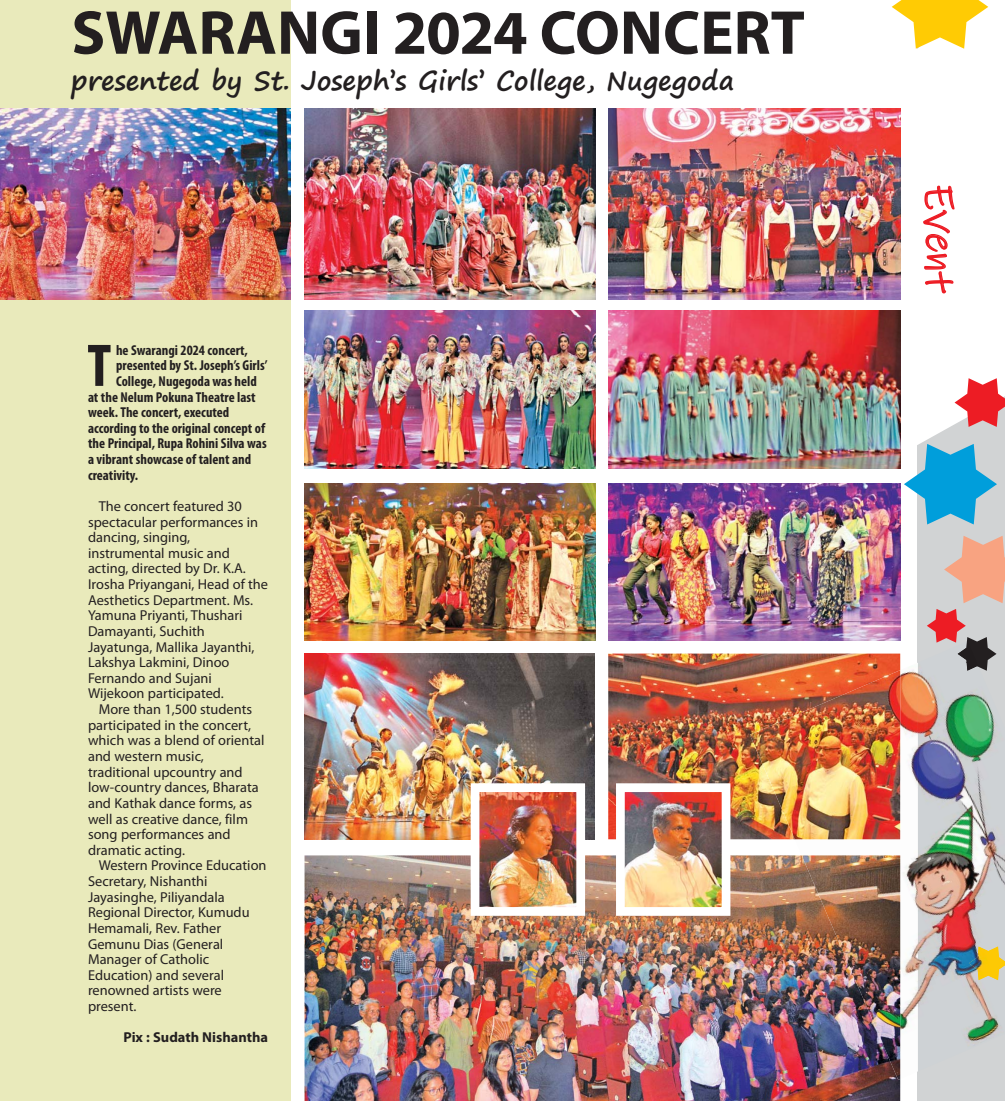
<style>
.page{position:relative;width:1005px;height:1101px;background:#fff}
.page>*{position:absolute;margin:0;border:0;box-sizing:border-box;transform-origin:0 0}
.t1{font:700 62.5px "Myriad Pro";color:#231f20}
.t2{font:700 condensed 60.75px "Myriad Pro";color:#231f20}
.t3{font:42.5px "Ink Free";color:#ed1c24}
.t4{font:700 26.25px "Segoe Print";color:#231f20}
.t5{font:14.38px/15.6px "Myriad Pro";color:#231f20}
.t6{font:700 condensed 14.38px "Myriad Pro";color:#231f20}
.t7{font:700 14.38px "Myriad Pro";color:#231f20}
</style>
<div class="page">
<div style="left:0;top:0;width:291px;height:1101px;background:#e9eabb"></div>
<img style="left:0;top:108px;width:291px;height:191px">
<img style="left:304px;top:108px;width:292px;height:191px">
<img style="left:304px;top:311px;width:292px;height:157px">
<img style="left:304px;top:483px;width:292px;height:157px">
<img style="left:304px;top:653px;width:290px;height:186px">
<img style="left:608px;top:653px;width:292px;height:186px">
<img style="left:609px;top:108px;width:282px;height:191px">
<img style="left:609px;top:311px;width:282px;height:157px">
<img style="left:609px;top:483px;width:291px;height:157px">
<img style="left:304px;top:855px;width:596px;height:246px">
<div style="left:918px;top:0;width:87px;height:1101px;background:#d1d3d4"></div>
<svg style="left:944px;top:536px;width:61px;height:67px"></svg>
<img style="left:795px;top:662px;width:123px;height:417px">
<img style="left:750px;top:670px;width:150px;height:169px">
<img style="left:802px;top:855px;width:98px;height:225px">
<img style="left:918px;top:653px;width:87px;height:393px">
<img style="left:969px;top:946px;width:36px;height:34px">
<svg style="left:927px;top:609px;width:69px;height:62px"></svg>
<svg style="left:891px;top:0;width:114px;height:524px"></svg>
<img style="left:481px;top:793px;width:94px;height:113px">
<div style="left:471px;top:783px;width:114px;height:133px;border:9px solid #fff"></div>
<img style="left:626px;top:793px;width:94px;height:113px">
<div style="left:616px;top:783px;width:114px;height:133px;border:9px solid #fff"></div>
<h1 class="t1" style="left:71px;top:-4px;width:735px">SWARANGI 2024 CONCERT</h1>
<h3 class="t4" style="left:71px;top:57px;width:665px">presented by St. Joseph’s Girls’ College, Nugegoda</h3>
<h2 class="t2" style="left:87px;top:343px;width:25px">T</h2>
<p class="t6" style="left:116px;top:344px;width:133px">he Swarangi 2024 concert,</p>
<p class="t6" style="left:116px;top:360px;width:153px">presented by St. Joseph’s Girls’</p>
<p class="t6" style="left:116px;top:376px;width:142px">College, Nugegoda was held</p>
<p class="t6" style="left:88px;top:391px;width:169px">at the Nelum Pokuna Theatre last</p>
<p class="t6" style="left:88px;top:407px;width:143px">week. The concert, executed</p>
<p class="t6" style="left:88px;top:422px;width:179px">according to the original concept of</p>
<p class="t6" style="left:88px;top:438px;width:180px">the Principal, Rupa Rohini Silva was</p>
<p class="t6" style="left:88px;top:454px;width:165px">a vibrant showcase of talent and</p>
<p class="t6" style="left:88px;top:469px;width:52px">creativity.</p>
<p class="t5" style="left:88px;top:500px;width:182px;text-indent:11px">The concert featured 30 spectacular performances in dancing, singing, instrumental music and acting, directed by Dr. K.A.<br>Irosha Priyangani, Head of the<br>Aesthetics Department. Ms.<br>Yamuna Priyanti, Thushari<br>Damayanti, Suchith<br>Jayatunga, Mallika Jayanthi,<br>Lakshya Lakmini, Dinoo<br>Fernando and Sujani<br>Wijekoon participated.</p>
<p class="t5" style="left:88px;top:703px;width:178px;text-indent:11px">More than 1,500 students participated in the concert, which was a blend of oriental and western music, traditional upcountry and low-country dances, Bharata and Kathak dance forms, as well as creative dance, film song performances and dramatic acting.</p>
<p class="t5" style="left:88px;top:859px;width:180px;text-indent:11px">Western Province Education<br>Secretary, Nishanthi<br>Jayasinghe, Piliyandala<br>Regional Director, Kumudu<br>Hemamali, Rev. Father<br>Gemunu Dias (General<br>Manager of Catholic<br>Education) and several renowned artists were present.</p>
<p class="t7" style="left:123px;top:1029px;width:146px">Pix : Sudath Nishantha</p>
<h3 class="t3" style="left:965px;top:185px;width:110px;rotate:90deg">Event</h3>
</div>
